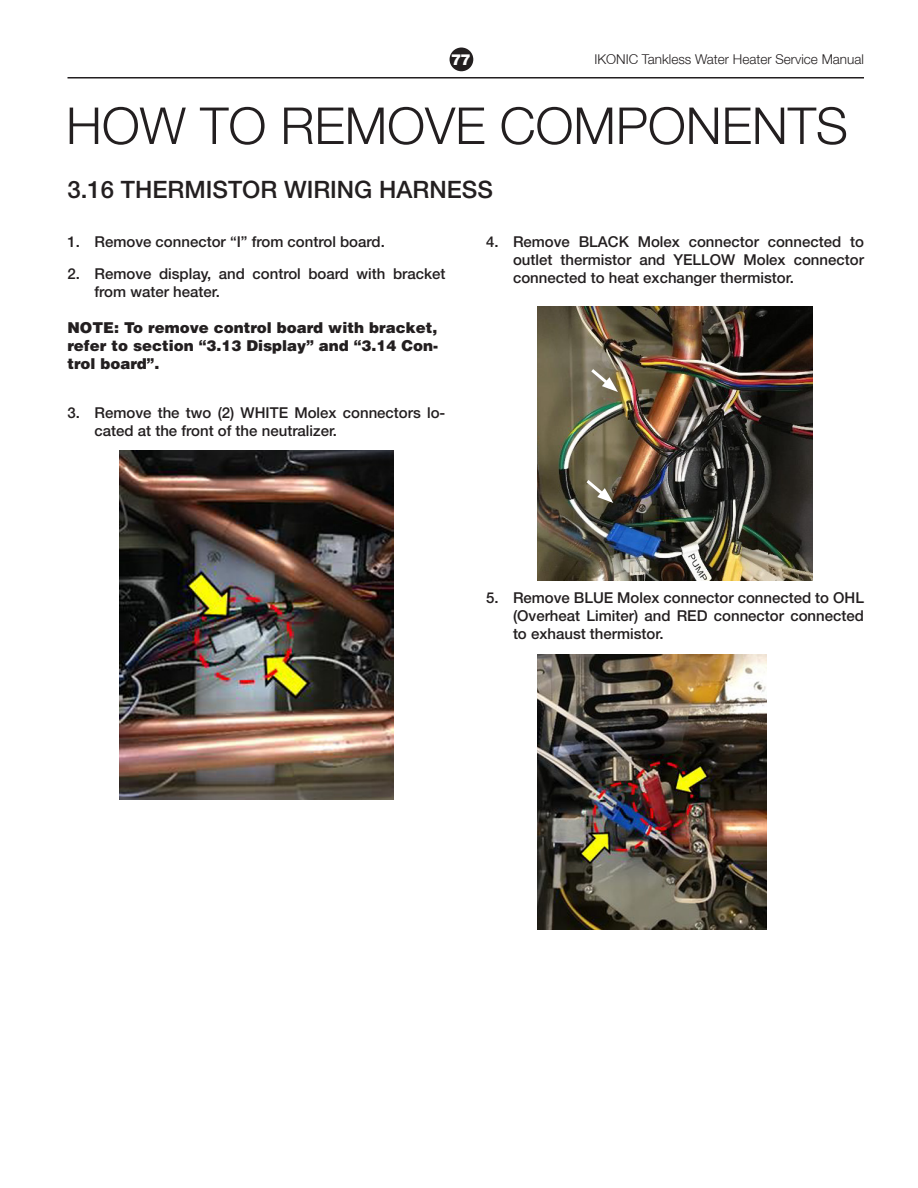
<style>
.page{position:relative;width:918px;height:1188px;background:#fff}
.page>*{position:absolute;margin:0;border:0;box-sizing:border-box;transform-origin:0 0}
.t1{font:300 51px "Rheem Sans";color:#231f20}
.t2{font:500 24px "Helvetica Neue";color:#231f20}
.t3{font:500 15px/18px "Helvetica Neue";color:#231f20}
.t4{font:900 15px/18px "Helvetica";color:#231f20;text-align:justify}
.t5{font:900 15px "Helvetica";color:#fff}
.t6{font:300 13.5px "Rheem Sans";color:#231f20}
</style>
<div class="page">
<hr style="left:68px;top:77px;width:796px;height:2px;background:#231f20">
<div style="left:450px;top:48px;width:23px;height:23px;background:#231f20;border-radius:50%"></div>
<img style="left:119px;top:451px;width:275px;height:348px">
<img style="left:538px;top:306px;width:274px;height:274px">
<img style="left:538px;top:655px;width:229px;height:274px">
<svg style="left:588px;top:366px;width:30px;height:26px"></svg>
<svg style="left:583px;top:477px;width:30px;height:26px"></svg>
<p class="t5" style="left:451px;top:50px;width:21px">77</p>
<p class="t6" style="left:594px;top:51px;width:271px">IKONIC Tankless Water Heater Service Manual</p>
<p class="t1" style="left:66px;top:95px;width:784px">HOW TO REMOVE COMPONENTS</p>
<p class="t2" style="left:68px;top:175px;width:427px">3.16 THERMISTOR WIRING HARNESS</p>
<p class="t3" style="left:68px;top:233px;width:319px">1. Remove connector “I” from control board.</p>
<p class="t3" style="left:94px;top:264px;width:353px;text-indent:-27px">2. Remove display, and control board with bracket from water heater.</p>
<p class="t4" style="left:68px;top:318px;width:372px">NOTE: To remove control board with bracket, refer to section “3.13 Display” and “3.14 Con&shy;trol board”.</p>
<p class="t3" style="left:94px;top:404px;width:353px;text-indent:-27px">3. Remove the two (2) WHITE Molex connectors lo&shy;cated at the front of the neutralizer.</p>
<p class="t3" style="left:513px;top:233px;width:353px;text-align:justify;text-indent:-27px">4. Remove BLACK Molex connector connected to outlet thermistor and YELLOW Molex connector connected to heat exchanger thermistor.</p>
<p class="t3" style="left:513px;top:588px;width:353px;text-align:justify;text-indent:-27px">5. Remove BLUE Molex connector connected to OHL (Overheat Limiter) and RED connector connected to exhaust thermistor.</p>
</div>
